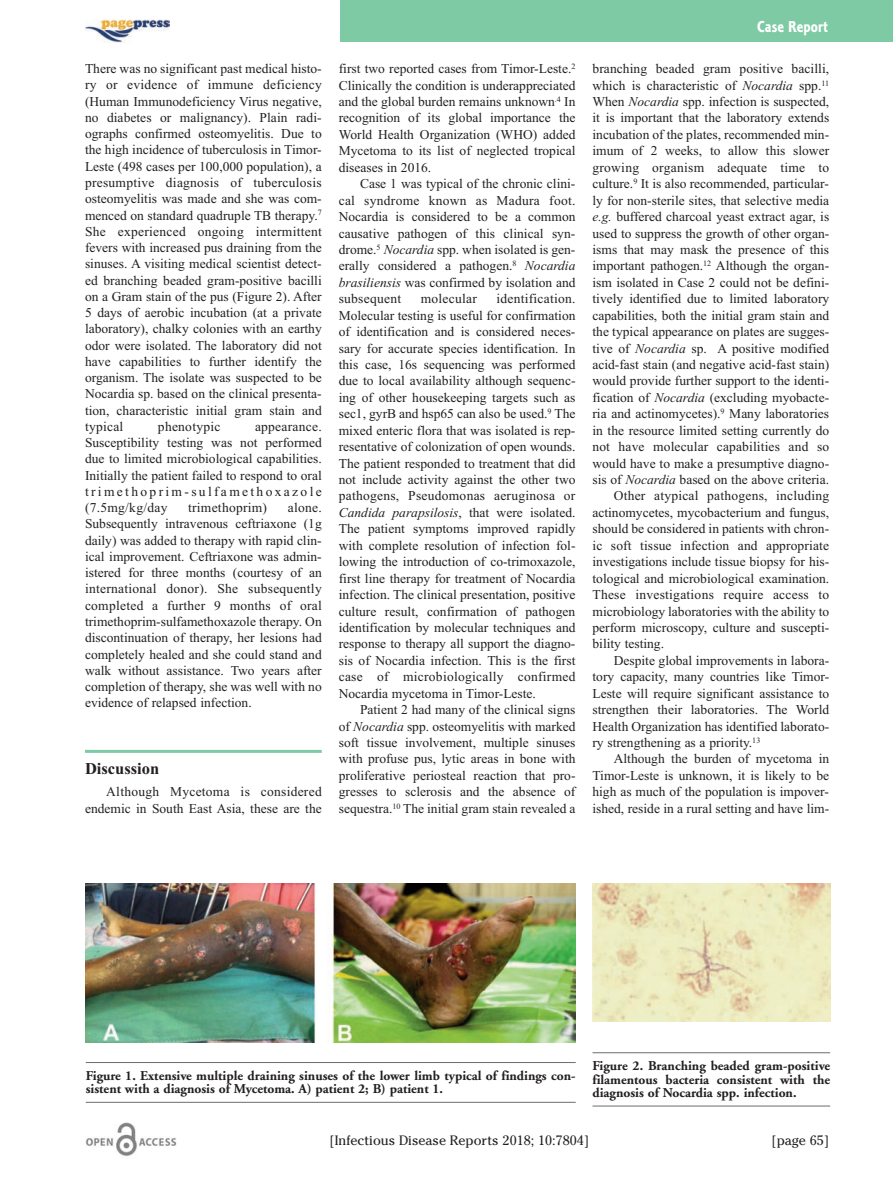
<style>
.page{position:relative;width:893px;height:1191px;background:#fff}
.page>*{position:absolute;margin:0;border:0;box-sizing:border-box;transform-origin:0 0}
.t1{font:700 16.5px "Times New Roman";color:#231f20}
.t2{font:16.5px "Corinthian Bold Condensed Plain";color:#fff}
.t3{font:13.5px/16.2px "Times New Roman";color:#231f20;text-align:justify}
.t4{font:700 13.5px/13.5px "Adobe Garamond";color:#231f20}
.t5{font:13.5px "Times New Roman";letter-spacing:.02em;color:#231f20}
.t6{font:13.5px "Cheltenham";color:#231f20}
.s1{font-style:italic}
</style>
<div class="page">
<hr style="left:85px;top:750px;width:237px;height:3px;background:#7dcaa4">
<div style="left:340px;top:0;width:553px;height:42px;background:#7dcaa4"></div>
<img style="left:86px;top:1123px;width:91px;height:33px">
<img style="left:85px;top:19px;width:85px;height:24px">
<hr style="left:86px;top:1062px;width:490px;height:1px;background:#6c6d70">
<hr style="left:86px;top:1102px;width:490px;height:1px;background:#6c6d70">
<img style="left:86px;top:883px;width:489px;height:159px">
<hr style="left:592px;top:1052px;width:238px;height:1px;background:#6c6d70">
<hr style="left:592px;top:1105px;width:238px;height:1px;background:#6c6d70">
<img style="left:592px;top:884px;width:238px;height:137px">
<p class="t3" style="left:85px;top:60px;width:238px">There was no significant past medical histo&shy;ry or evidence of immune deficiency (Human Immunodeficiency Virus negative, no diabetes or malignancy). Plain radi&shy;ographs confirmed osteomyelitis. Due to the high incidence of tuberculosis in Timor-Leste (498 cases per 100,000 population), a presumptive diagnosis of tuberculosis osteomyelitis was made and she was com&shy;menced on standard quadruple TB therapy.<sup>7<br></sup>She experienced ongoing intermittent fevers with increased pus draining from the sinuses. A visiting medical scientist detect&shy;ed branching beaded gram-positive bacilli on a Gram stain of the pus (Figure 2). After 5 days of aerobic incubation (at a private laboratory), chalky colonies with an earthy odor were isolated. The laboratory did not have capabilities to further identify the organism. The isolate was suspected to be Nocardia sp. based on the clinical presenta&shy;tion, characteristic initial gram stain and typical</p>
<p class="t5" style="left:158px;top:418px;width:64px">phenotypic</p>
<p class="t3" style="left:85px;top:418px;width:238px;text-indent:170px">appearance.<br>Susceptibility testing was not performed due to limited microbiological capabilities.<br>Initially the patient failed to respond to oral trimethoprim-sulfamethoxazole (7.5mg/kg/day</p>
<p class="t3" style="left:85px;top:499px;width:238px;text-indent:203px">alone.<br>Subsequently intravenous ceftriaxone (1g daily) was added to therapy with rapid clin&shy;ical improvement. Ceftriaxone was admin&shy;istered for three months (courtesy of an international donor). She subsequently completed a further 9 months of oral trimethoprim-sulfamethoxazole therapy. On discontinuation of therapy, her lesions had completely healed and she could stand and walk without assistance. Two years after completion of therapy, she was well with no evidence of relapsed infection.</p>
<p class="t5" style="left:188px;top:499px;width:80px">trimethoprim)</p>
<p class="t1" style="left:85px;top:759px;width:76px">Discussion</p>
<p class="t3" style="left:85px;top:783px;width:238px;text-align:right">Although Mycetoma is considered endemic in South East Asia, these are the</p>
<p class="t3" style="left:339px;top:60px;width:238px">first two reported cases from Timor-Leste.<sup>2<br></sup>Clinically the condition is underappreciated and the global burden remains unknown<sup>.4</sup> In recognition of its global importance the World Health Organization (WHO) added Mycetoma to its list of neglected tropical diseases in 2016.</p>
<p class="t3" style="left:339px;top:175px;width:238px;text-indent:21px">Case 1 was typical of the chronic clini&shy;cal syndrome known as Madura foot.<br>Nocardia is considered to be a common causative pathogen of this clinical syn&shy;drome.<sup>5</sup> <span class="s1">Nocardia</span> spp. when isolated is gen&shy;erally considered a pathogen.<sup>8</sup> <span class="s1">Nocardia brasiliensis</span> was confirmed by isolation and subsequent</p>
<p class="t3" style="left:339px;top:290px;width:238px;text-indent:158px">identification.<br>Molecular testing is useful for confirmation of identification and is considered neces&shy;sary for accurate species identification. In this case, 16s sequencing was performed due to local availability although sequenc&shy;ing of other housekeeping targets such as sec1, gyrB and hsp65 can also be used.<sup>9</sup> The mixed enteric flora that was isolated is rep&shy;resentative of colonization of open wounds.<br>The patient responded to treatment that did not include activity against the other two pathogens, Pseudomonas aeruginosa or <span class="s1">Candida parapsilosis</span>, that were isolated.<br>The patient symptoms improved rapidly with complete resolution of infection fol&shy;lowing the introduction of co-trimoxazole, first line therapy for treatment of Nocardia infection. The clinical presentation, positive culture result, confirmation of pathogen identification by molecular techniques and response to therapy all support the diagno&shy;sis of Nocardia infection. This is the first case of microbiologically confirmed Nocardia mycetoma in Timor-Leste.</p>
<p class="t3" style="left:339px;top:701px;width:238px;text-indent:21px">Patient 2 had many of the clinical signs of <span class="s1">Nocardia</span> spp. osteomyelitis with marked soft tissue involvement, multiple sinuses with profuse pus, lytic areas in bone with proliferative periosteal reaction that pro&shy;gresses to sclerosis and the absence of sequestra.<sup>10</sup> The initial gram stain revealed a</p>
<p class="t5" style="left:421px;top:291px;width:58px">molecular</p>
<p class="t2" style="left:757px;top:21px;width:72px">Case Report</p>
<p class="t3" style="left:592px;top:60px;width:238px">branching beaded gram positive bacilli,</p>
<p class="t3" style="left:592px;top:77px;width:238px">which is characteristic of <span class="s1">Nocardia</span> spp.<sup>11</sup></p>
<p class="t3" style="left:592px;top:93px;width:238px">When <span class="s1">Nocardia</span> spp. infection is suspected,</p>
<p class="t3" style="left:592px;top:110px;width:238px">it is important that the laboratory extends</p>
<p class="t3" style="left:592px;top:126px;width:238px">incubation of the plates, recommended min-</p>
<p class="t3" style="left:592px;top:143px;width:238px">imum of 2 weeks, to allow this slower</p>
<p class="t5" style="left:592px;top:159px;width:238px">growing organism adequate time to</p>
<p class="t3" style="left:592px;top:175px;width:238px">culture.<sup>9</sup> It is also recommended, particular-</p>
<p class="t3" style="left:592px;top:192px;width:238px">ly for non-sterile sites, that selective media</p>
<p class="t3" style="left:592px;top:208px;width:238px"><span class="s1">e.g.</span> buffered charcoal yeast extract agar, is</p>
<p class="t3" style="left:592px;top:225px;width:238px">used to suppress the growth of other organ-</p>
<p class="t3" style="left:592px;top:241px;width:238px">isms that may mask the presence of this</p>
<p class="t3" style="left:592px;top:258px;width:238px">important pathogen.<sup>12</sup> Although the organ-</p>
<p class="t3" style="left:592px;top:274px;width:238px">ism isolated in Case 2 could not be defini-</p>
<p class="t3" style="left:592px;top:290px;width:238px">tively identified due to limited laboratory</p>
<p class="t3" style="left:592px;top:307px;width:238px">capabilities, both the initial gram stain and</p>
<p class="t3" style="left:592px;top:323px;width:238px">the typical appearance on plates are sugges-</p>
<p class="t3" style="left:592px;top:340px;width:238px">tive of <span class="s1">Nocardia</span> sp. A positive modified</p>
<p class="t3" style="left:592px;top:356px;width:238px">acid-fast stain (and negative acid-fast stain)</p>
<p class="t3" style="left:592px;top:373px;width:238px">would provide further support to the identi-</p>
<p class="t3" style="left:592px;top:389px;width:238px">fication of <span class="s1">Nocardia</span> (excluding myobacte-</p>
<p class="t3" style="left:592px;top:405px;width:238px">ria and actinomycetes).<sup>9</sup> Many laboratories</p>
<p class="t3" style="left:592px;top:422px;width:238px">in the resource limited setting currently do</p>
<p class="t3" style="left:592px;top:438px;width:238px">not have molecular capabilities and so</p>
<p class="t3" style="left:592px;top:455px;width:238px">would have to make a presumptive diagno-</p>
<p class="t3" style="left:592px;top:471px;width:238px">sis of <span class="s1">Nocardia</span> based on the above criteria.</p>
<p class="t5" style="left:614px;top:488px;width:217px">Other atypical pathogens, including</p>
<p class="t3" style="left:592px;top:504px;width:238px">actinomycetes, mycobacterium and fungus,</p>
<p class="t3" style="left:592px;top:520px;width:238px">should be considered in patients with chron-</p>
<p class="t3" style="left:592px;top:537px;width:238px">ic soft tissue infection and appropriate</p>
<p class="t3" style="left:592px;top:553px;width:238px">investigations include tissue biopsy for his-</p>
<p class="t3" style="left:592px;top:570px;width:238px">tological and microbiological examination.</p>
<p class="t5" style="left:592px;top:586px;width:238px">These investigations require access to</p>
<p class="t3" style="left:592px;top:603px;width:238px">microbiology laboratories with the ability to</p>
<p class="t3" style="left:592px;top:619px;width:238px">perform microscopy, culture and suscepti-</p>
<p class="t3" style="left:592px;top:635px;width:73px">bility testing.</p>
<p class="t3" style="left:614px;top:652px;width:217px">Despite global improvements in labora-</p>
<p class="t3" style="left:592px;top:668px;width:238px">tory capacity, many countries like Timor-</p>
<p class="t3" style="left:592px;top:685px;width:238px">Leste will require significant assistance to</p>
<p class="t3" style="left:592px;top:701px;width:238px">strengthen their laboratories. The World</p>
<p class="t3" style="left:592px;top:718px;width:238px">Health Organization has identified laborato-</p>
<p class="t3" style="left:592px;top:734px;width:169px">ry strengthening as a priority.<sup>13</sup></p>
<p class="t3" style="left:614px;top:750px;width:217px">Although the burden of mycetoma in</p>
<p class="t3" style="left:592px;top:767px;width:238px">Timor-Leste is unknown, it is likely to be</p>
<p class="t3" style="left:592px;top:783px;width:238px">high as much of the population is impover-</p>
<p class="t3" style="left:592px;top:800px;width:238px">ished, reside in a rural setting and have lim-</p>
<p class="t4" style="left:86px;top:1070px;width:491px">Figure 1. Extensive multiple draining sinuses of the lower limb typical of findings con&shy;sistent with a diagnosis of Mycetoma. A) patient 2; B) patient 1.</p>
<p class="t4" style="left:592px;top:1060px;width:239px;text-align:justify">Figure 2. Branching beaded gram-positive filamentous bacteria consistent with the diagnosis of Nocardia spp. infection.</p>
<p class="t6" style="left:329px;top:1132px;width:261px">[Infectious Disease Reports 2018; 10:7804]</p>
<p class="t6" style="left:771px;top:1132px;width:59px">[page 65]</p>
</div>
